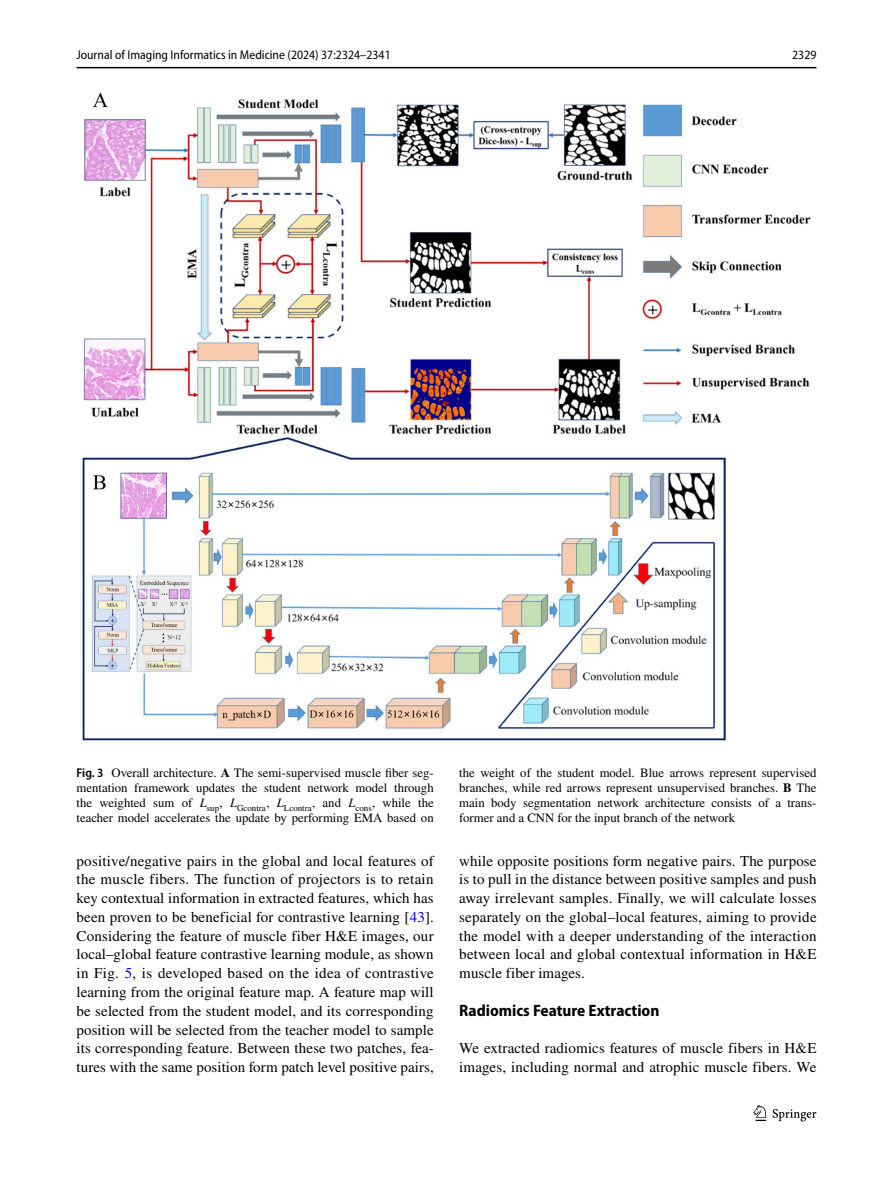
<style>
.page{position:relative;width:893px;height:1187px;background:#fff}
.page>*{position:absolute;margin:0;border:0;box-sizing:border-box;transform-origin:0 0}
.t1{font:700 semi-condensed 16.5px "Myriad Pro";color:#000}
.t2{font:15px/18.8px "STIX";letter-spacing:.01em;color:#000;text-align:justify}
.t3{font:12.75px/15px "STIX";color:#000;text-align:justify}
.t4{font:semi-condensed 12.75px "Myriad Pro";color:#000}
.s1{font-family:"Myriad Pro";font-weight:600;font-stretch:semi-condensed}
.s2{font-weight:700}
.s3{font-family:"STIX General Italic 8"}
.s4{font-family:"STIX General Italic 9"}
.s5{font-family:"STIX General Italic 10"}
.s6{font-family:"STIX General Italic 7"}
.s7{color:#00f}
</style>
<div class="page">
<hr style="left:77px;top:67px;width:739px;height:1px;background:#000">
<svg style="left:753px;top:1105px;width:13px;height:15px"></svg>
<svg style="left:773px;top:1109px;width:43px;height:12px"></svg>
<img style="left:82px;top:92px;width:729px;height:649px">
<p class="t4" style="left:77px;top:48px;width:316px">Journal of Imaging Informatics in Medicine (2024) 37:2324–2341</p>
<p class="t4" style="left:792px;top:48px;width:26px">2329</p>
<p class="t3" style="left:77px;top:766px;width:359px"><span class="s1">Fig. 3</span> Overall architecture. <span class="s2">A</span> The semi-supervised muscle fiber seg&shy;mentation framework updates the student network model through the weighted sum of <span class="s3">L</span><sub>sup</sub>, <span class="s4">L</span><sub>Gcontra</sub>, <span class="s5">L</span><sub>Lcontra</sub>, and <span class="s6">L</span><sub>cons</sub>, while the teacher model accelerates the update by performing EMA based on</p>
<p class="t3" style="left:459px;top:766px;width:359px">the weight of the student model. Blue arrows represent supervised branches, while red arrows represent unsupervised branches. <span class="s2">B</span> The main body segmentation network architecture consists of a trans&shy;former and a CNN for the input branch of the network</p>
<p class="t2" style="left:77px;top:852px;width:359px">positive/negative pairs in the global and local features of the muscle fibers. The function of projectors is to retain key contextual information in extracted features, which has been proven to be beneficial for contrastive learning [<span class="s7">43</span>].<br>Considering the feature of muscle fiber H&amp;E images, our local–global feature contrastive learning module, as shown in Fig. <span class="s7">5</span>, is developed based on the idea of contrastive learning from the original feature map. A feature map will be selected from the student model, and its corresponding position will be selected from the teacher model to sample its corresponding feature. Between these two patches, fea&shy;tures with the same position form patch level positive pairs,</p>
<p class="t2" style="left:459px;top:852px;width:359px">while opposite positions form negative pairs. The purpose is to pull in the distance between positive samples and push away irrelevant samples. Finally, we will calculate losses separately on the global–local features, aiming to provide the model with a deeper understanding of the interaction between local and global contextual information in H&amp;E muscle fiber images.</p>
<p class="t1" style="left:459px;top:1000px;width:202px">Radiomics Feature Extraction</p>
<p class="t2" style="left:459px;top:1039px;width:359px">We extracted radiomics features of muscle fibers in H&amp;E images, including normal and atrophic muscle fibers. We</p>
</div>
